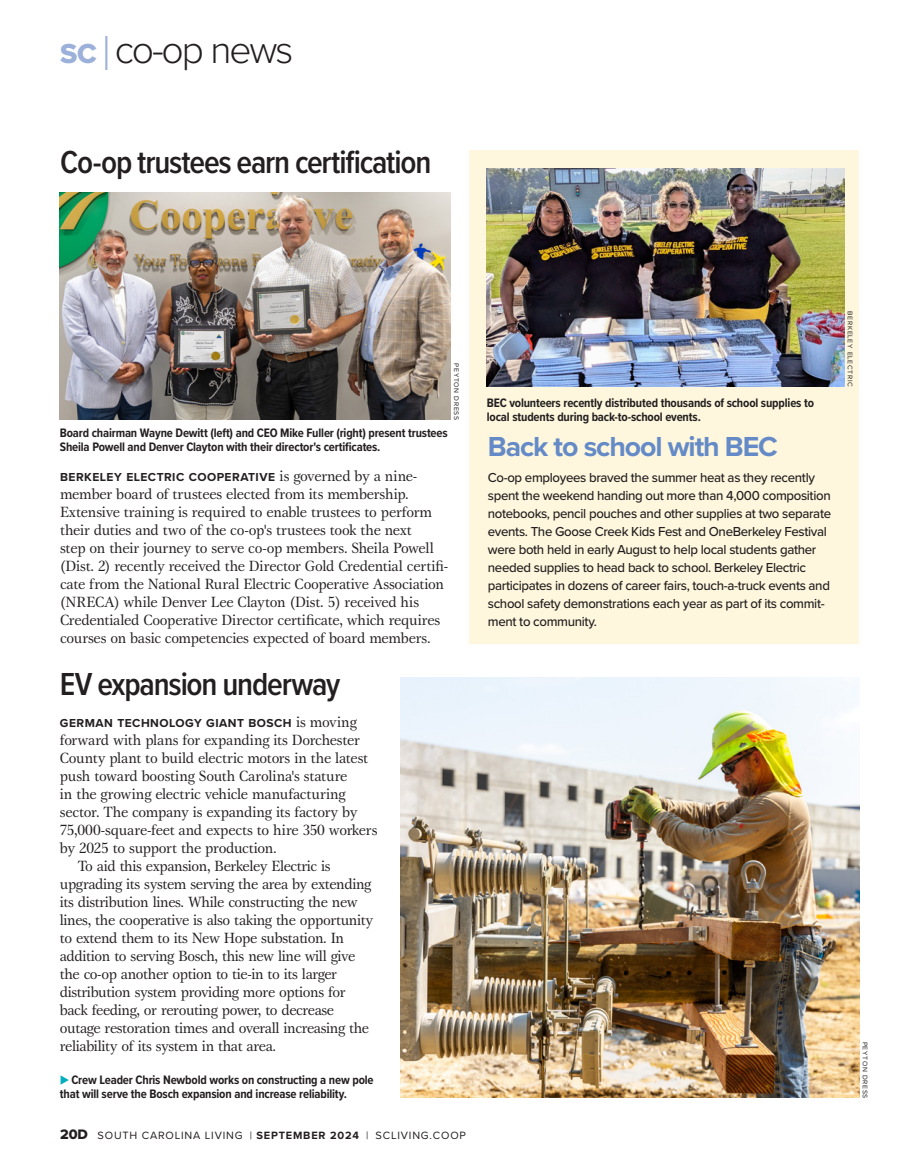
<style>
.page{position:relative;width:905px;height:1175px;background:#fff}
.page>*{position:absolute;margin:0;border:0;box-sizing:border-box;transform-origin:0 0}
.t1{font:300 39px "Proxima Nova";letter-spacing:-.055em;color:#231f20}
.t2{font:600 33px "Proxima Nova Cond";letter-spacing:-.035em;color:#231f20}
.t3{font:700 28.5px "Proxima Nova";letter-spacing:-.04em;color:#648ac7}
.t4{font:15.3px/18px "Gamma ITC Std";letter-spacing:-.025em;color:#231f20}
.t5{font:500 13.5px/18px "Proxima Nova";letter-spacing:-.025em;color:#231f20}
.t6{font:700 12.75px/14.2px "Proxima Nova Cond";letter-spacing:-.015em;color:#231f20}
.t7{font:700 12px "Proxima Nova";letter-spacing:.04em;color:#231f20}
.t8{font:10.95px "Proxima Nova";letter-spacing:.075em;color:#231f20}
.t9{font:6.9px "Proxima Nova";letter-spacing:.1em;color:#231f20}
.s1{font-family:"Proxima Nova Extrabld";font-weight:400;font-size:28.5px;color:#9cb1da}
.s2{font-size:48px;color:#9cb1da}
.s3{font-family:"Gamma ITC Std";font-weight:400;font-size:15.3px}
.s4{color:#00aebf}
.s5{font-family:"Proxima Nova Extrabld";font-size:14.25px}
.s6{font-weight:700}
</style>
<div class="page">
<img style="left:60px;top:192px;width:391px;height:228px">
<div style="left:470px;top:150px;width:389px;height:494px;background:#fef7dd"></div>
<img style="left:401px;top:677px;width:458px;height:420px">
<img style="left:486px;top:168px;width:358px;height:219px">
<h1 class="t1" style="left:60px;top:21px;width:235px"><span class="s1">SC</span> <span class="s2">|</span>co-op news</h1>
<h2 class="t2" style="left:60px;top:138px;width:373px">Co-op trustees earn certification</h2>
<p class="t9" style="left:461px;top:363px;width:58px;rotate:90deg">PEYTON DRESS</p>
<p class="t6" style="left:487px;top:395px;width:328px">BEC volunteers recently distributed thousands of school supplies to local students during back-to-school events.</p>
<p class="t6" style="left:60px;top:425px;width:389px">Board chairman Wayne Dewitt (left) and CEO Mike Fuller (right) present trustees<br>Sheila Powell and Denver Clayton with their director's certificates.</p>
<h3 class="t3" style="left:488px;top:425px;width:291px">Back to school with BEC</h3>
<p class="t5" style="left:488px;top:468px;width:345px">Co-op employees braved the summer heat as they recently spent the weekend handing out more than 4,000 composition notebooks, pencil pouches and other supplies at two separate events. The Goose Creek Kids Fest and OneBerkeley Festival were both held in early August to help local students gather needed supplies to head back to school. Berkeley Electric participates in dozens of career fairs, touch-a-truck events and school safety demonstrations each year as part of its commit&shy;ment to community.</p>
<p class="t7" style="left:60px;top:468px;width:359px">BERKELEY ELECTRIC COOPERATIVE <span class="s3">is governed by a nine-</span></p>
<p class="t4" style="left:60px;top:485px;width:390px">member board of trustees elected from its membership.<br>Extensive training is required to enable trustees to perform their duties and two of the co-op's trustees took the next<br>step on their journey to serve co-op members. Sheila Powell (Dist. 2) recently received the Director Gold Credential certifi&shy;cate from the National Rural Electric Cooperative Association (NRECA) while Denver Lee Clayton (Dist. 5) received his Credentialed Cooperative Director certificate, which requires courses on basic competencies expected of board members.</p>
<h2 class="t2" style="left:60px;top:660px;width:282px">EV expansion underway</h2>
<p class="t7" style="left:60px;top:714px;width:298px">GERMAN TECHNOLOGY GIANT BOSCH <span class="s3">is moving</span></p>
<p class="t4" style="left:60px;top:731px;width:302px">forward with plans for expanding its Dorchester</p>
<p class="t4" style="left:60px;top:749px;width:310px">County plant to build electric motors in the latest</p>
<p class="t4" style="left:60px;top:767px;width:289px">push toward boosting South Carolina's stature</p>
<p class="t4" style="left:60px;top:785px;width:287px">in the growing electric vehicle manufacturing</p>
<p class="t4" style="left:60px;top:803px;width:299px">sector. The company is expanding its factory by</p>
<p class="t4" style="left:60px;top:821px;width:319px">75,000-square-feet and expects to hire 350 workers</p>
<p class="t4" style="left:60px;top:839px;width:218px">by 2025 to support the production.</p>
<p class="t4" style="left:78px;top:857px;width:254px">To aid this expansion, Berkeley Electric is</p>
<p class="t4" style="left:60px;top:875px;width:313px">upgrading its system serving the area by extending</p>
<p class="t4" style="left:60px;top:893px;width:299px">its distribution lines. While constructing the new</p>
<p class="t4" style="left:60px;top:911px;width:315px">lines, the cooperative is also taking the opportunity</p>
<p class="t4" style="left:60px;top:929px;width:286px">to extend them to its New Hope substation. In</p>
<p class="t4" style="left:60px;top:947px;width:297px">addition to serving Bosch, this new line will give</p>
<p class="t4" style="left:60px;top:964px;width:279px">the co-op another option to tie-in to its larger</p>
<p class="t4" style="left:60px;top:982px;width:287px">distribution system providing more options for</p>
<p class="t4" style="left:60px;top:1000px;width:276px">back feeding, or rerouting power, to decrease</p>
<p class="t4" style="left:60px;top:1018px;width:311px">outage restoration times and overall increasing the</p>
<p class="t4" style="left:60px;top:1036px;width:218px">reliability of its system in that area.</p>
<p class="t6" style="left:60px;top:1072px;width:315px"><span class="s4">◆</span> Crew Leader Chris Newbold works on constructing a new pole that will serve the Bosch expansion and increase reliability.</p>
<p class="t8" style="left:60px;top:1127px;width:407px"><span class="s5">20D</span> SOUTH CAROLINA LIVING | <span class="s6">SEPTEMBER 2024</span> | SCLIVING.COOP</p>
<p class="t9" style="left:855px;top:311px;width:77px;rotate:90deg">BERKELEY ELECTRIC</p>
<p class="t9" style="left:870px;top:1041px;width:58px;rotate:90deg">PEYTON DRESS</p>
</div>
